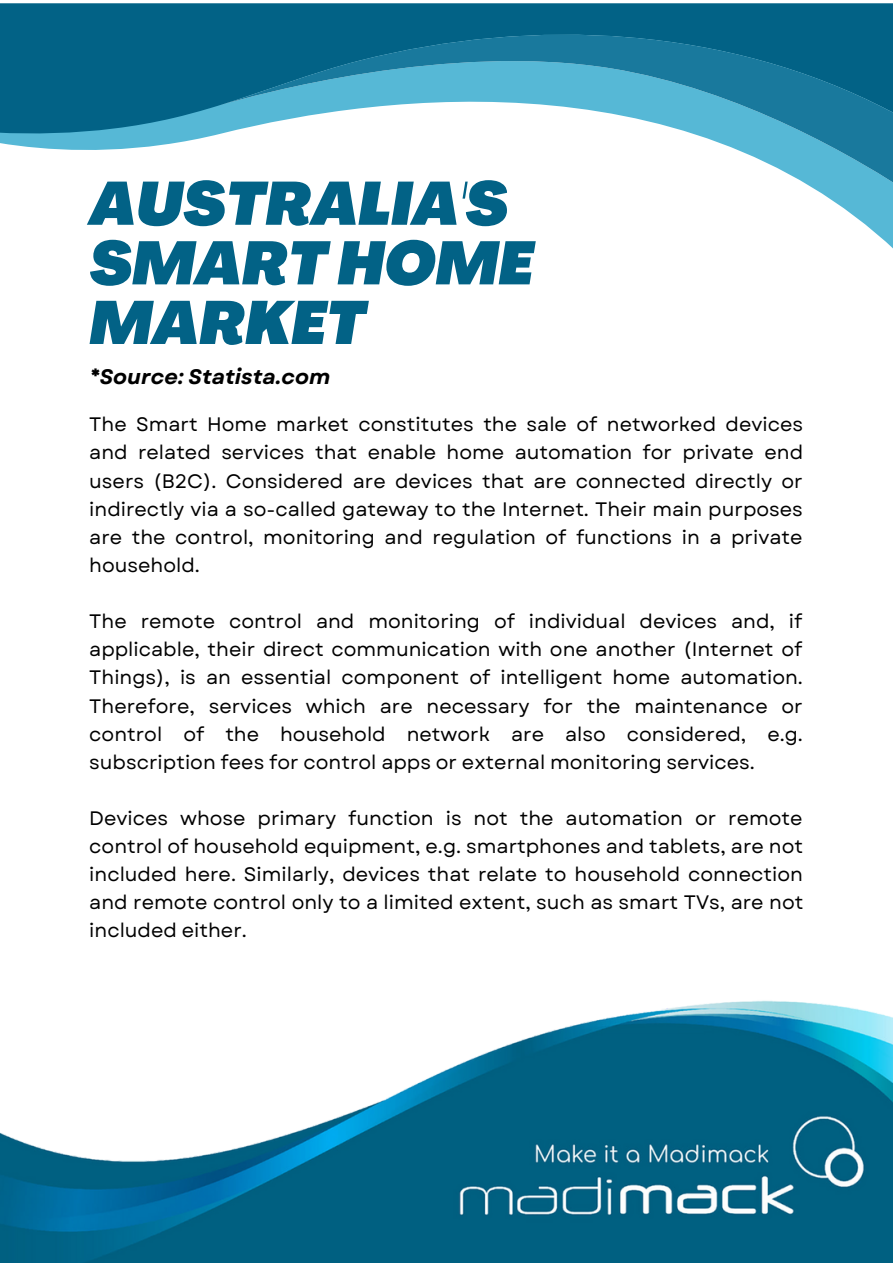
<style>
.page{position:relative;width:893px;height:1264px;background:#fff}
.page>*{position:absolute;margin:0;border:0;box-sizing:border-box;transform-origin:0 0}
.t1{font:italic 900 60px/59.6px "Agrandir";color:#026286}
.t2{font:italic 700 21px "Garet";color:#000}
.t3{font:19.5px/28px "Garet";color:#000;text-align:justify}
</style>
<div class="page">
<svg style="left:0;top:137px;width:892px;height:111px"></svg>
<svg style="left:0;top:3px;width:892px;height:134px;fill:#026286"></svg>
<svg style="left:217px;top:16px;width:675px;height:181px"></svg>
<img style="left:0;top:1000px;width:892px;height:262px">
<h1 class="t1" style="left:89px;top:180px;width:445px">AUSTRALIA'S<br>SMART HOME<br>MARKET</h1>
<p class="t2" style="left:89px;top:361px;width:243px">*Source: Statista.com</p>
<p class="t3" style="left:89px;top:410px;width:715px">The Smart Home market constitutes the sale of networked devices and related services that enable home automation for private end users (B2C). Considered are devices that are connected directly or indirectly via a so-called gateway to the Internet. Their main purposes are the control, monitoring and regulation of functions in a private household.</p>
<p class="t3" style="left:89px;top:607px;width:715px">The remote control and monitoring of individual devices and, if applicable, their direct communication with one another (Internet of Things), is an essential component of intelligent home automation.<br>Therefore, services which are necessary for the maintenance or control of the household network are also considered, e.g. subscription fees for control apps or external monitoring services.</p>
<p class="t3" style="left:89px;top:804px;width:715px">Devices whose primary function is not the automation or remote control of household equipment, e.g. smartphones and tablets, are not included here. Similarly, devices that relate to household connection and remote control only to a limited extent, such as smart TVs, are not included either.</p>
</div>
